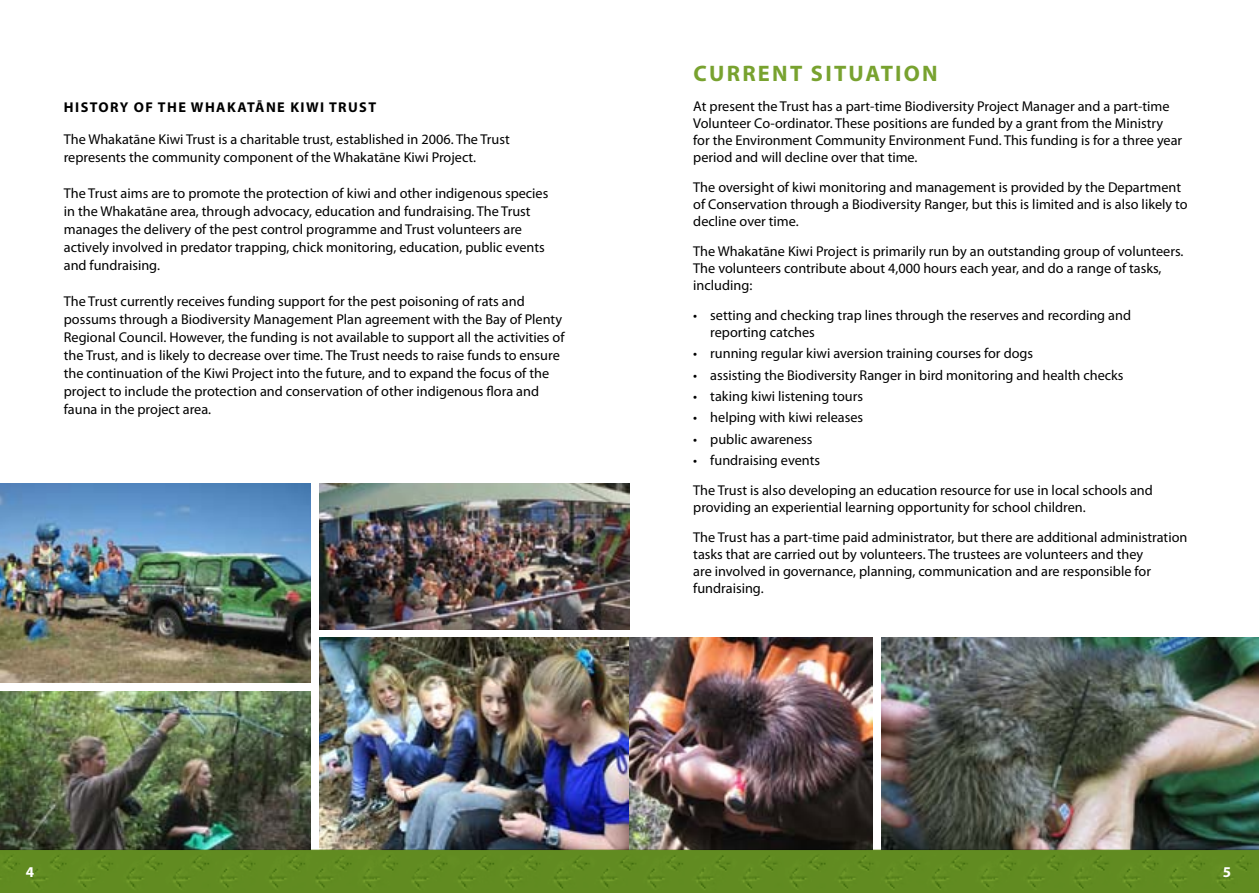
<style>
.page{position:relative;width:1259px;height:893px;background:#fff}
.page>*{position:absolute;margin:0;border:0;box-sizing:border-box;transform-origin:0 0}
.t1{font:700 22.5px "Myriad Pro";color:#78a22f}
.t2{font:700 15px "Myriad Pro";color:#fff}
.t3{font:14.25px/18px "Myriad Pro";color:#000}
.t4{font:700 14.25px "Myriad Pro";letter-spacing:.1em;color:#000}
</style>
<div class="page">
<img style="left:0;top:483px;width:310px;height:199px">
<img style="left:319px;top:638px;width:553px;height:212px">
<img style="left:319px;top:483px;width:310px;height:146px">
<img style="left:0;top:691px;width:310px;height:159px">
<img style="left:881px;top:638px;width:378px;height:212px">
<div style="left:0;top:850px;width:1259px;height:43px;background:#618b21"></div>
<p class="t4" style="left:64px;top:98px;width:21px">HISTOR</p>
<p class="t4" style="left:120px;top:98px;width:49px">Y OF THE</p>
<p class="t4" style="left:191px;top:98px;width:25px">WHAKAT</p>
<p class="t4" style="left:255px;top:98px;width:54px">ĀNE KIWI</p>
<p class="t4" style="left:329px;top:98px;width:20px">TRUST</p>
<p class="t3" style="left:64px;top:130px;width:447px">The Whakatāne Kiwi Trust is a charitable trust, established in 2006. The Trust represents the community component of the Whakatāne Kiwi Project.</p>
<p class="t3" style="left:64px;top:184px;width:486px">The Trust aims are to promote the protection of kiwi and other indigenous species in the Whakatāne area, through advocacy, education and fundraising. The Trust manages the delivery of the pest control programme and Trust volunteers are actively involved in predator trapping, chick monitoring, education, public events and fundraising.</p>
<p class="t3" style="left:64px;top:292px;width:502px">The Trust currently receives funding support for the pest poisoning of rats and possums through a Biodiversity Management Plan agreement with the Bay of Plenty Regional Council. However, the funding is not available to support all the activities of the Trust, and is likely to decrease over time. The Trust needs to raise funds to ensure the continuation of the Kiwi Project into the future, and to expand the focus of the project to include the protection and conservation of other indigenous flora and fauna in the project area.</p>
<h1 class="t1" style="left:693px;top:58px;width:32px">CURRENT</h1>
<h1 class="t1" style="left:811px;top:58px;width:30px">SITUATION</h1>
<p class="t3" style="left:693px;top:97px;width:490px;line-height:17.1px">At present the Trust has a part-time Biodiversity Project Manager and a part-time Volunteer Co-ordinator. These positions are funded by a grant from the Ministry for the Environment Community Environment Fund. This funding is for a three year period and will decline over that time.</p>
<p class="t3" style="left:693px;top:178px;width:496px;line-height:17.1px">The oversight of kiwi monitoring and management is provided by the Department of Conservation through a Biodiversity Ranger, but this is limited and is also likely to decline over time.</p>
<p class="t3" style="left:693px;top:242px;width:492px;line-height:17.1px">The Whakatāne Kiwi Project is primarily run by an outstanding group of volunteers.<br>The volunteers contribute about 4,000 hours each year, and do a range of tasks, including:</p>
<p class="t3" style="left:710px;top:306px;width:422px;line-height:17.1px;text-indent:-17px">• setting and checking trap lines through the reserves and recording and reporting catches</p>
<p class="t3" style="left:693px;top:344px;width:341px">• running regular kiwi aversion training courses for dogs</p>
<p class="t3" style="left:693px;top:366px;width:432px">• assisting the Biodiversity Ranger in bird monitoring and health checks</p>
<p class="t3" style="left:693px;top:387px;width:171px">• taking kiwi listening tours</p>
<p class="t3" style="left:693px;top:408px;width:171px">• helping with kiwi releases</p>
<p class="t3" style="left:693px;top:430px;width:121px">• public awareness</p>
<p class="t3" style="left:693px;top:445px;width:461px;line-height:29.8px">• fundraising events<br>The Trust is also developing an education resource for use in local schools and</p>
<p class="t3" style="left:693px;top:492px;width:495px;line-height:29.8px">providing an experiential learning opportunity for school children.<br>The Trust has a part-time paid administrator, but there are additional administration</p>
<p class="t3" style="left:693px;top:545px;width:459px;line-height:17.1px">tasks that are carried out by volunteers. The trustees are volunteers and they are involved in governance, planning, communication and are responsible for fundraising.</p>
<p class="t2" style="left:26px;top:862px;width:10px">4</p>
<p class="t2" style="left:1223px;top:862px;width:10px">5</p>
</div>
